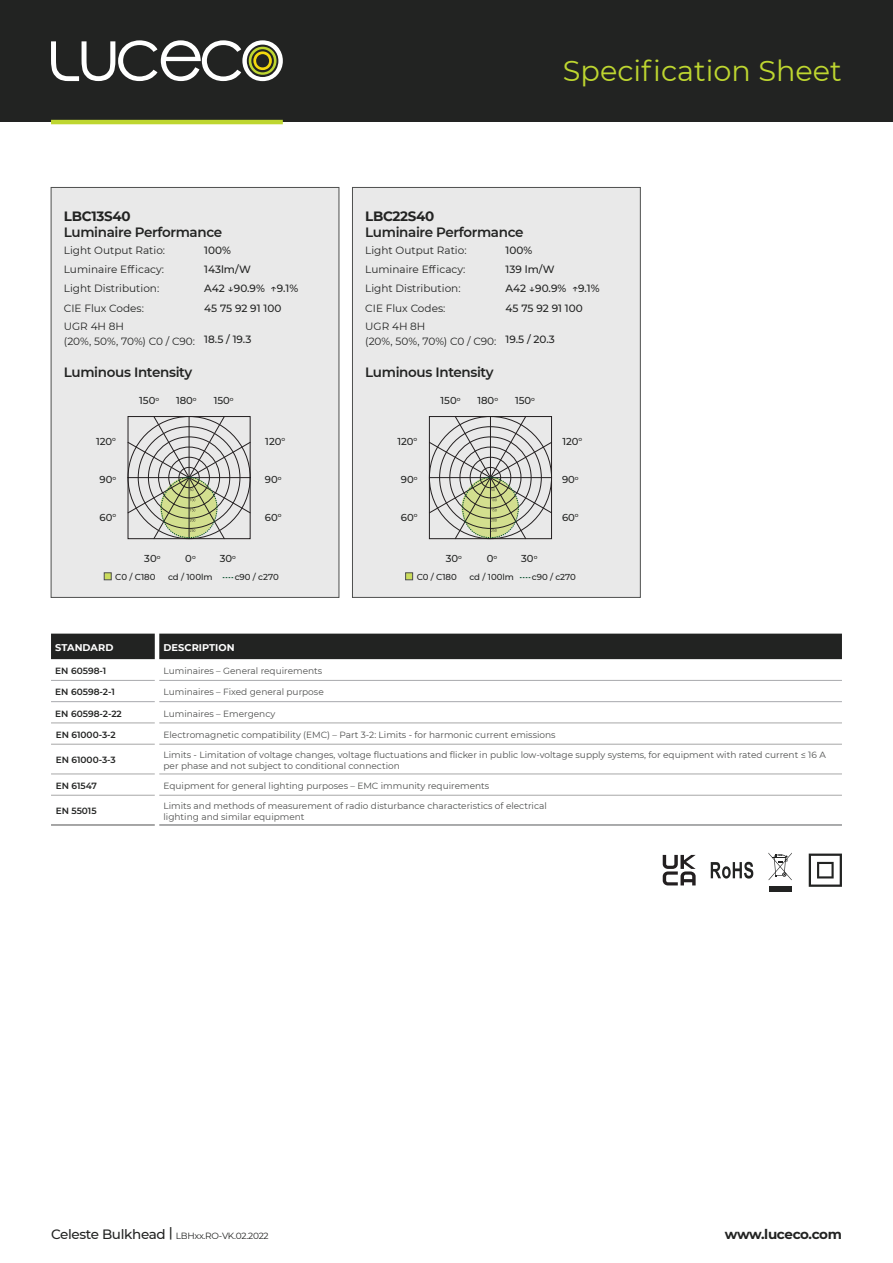
<style>
.page{position:relative;width:893px;height:1263px;background:#fff}
.page>*{position:absolute;margin:0;border:0;box-sizing:border-box;transform-origin:0 0}
.t1{font:28.65px "Montserrat";color:#bed630}
.t2{font:600 13.5px/16.5px "Montserrat";letter-spacing:-.025em;color:#222322}
.t3{font:700 13.5px "Montserrat";letter-spacing:-.03em;color:#222322}
.PM_Data_Para_Light{font:10.5px "Montserrat";color:#222322}
.PM_Data_Para_Bold{font:500 10.5px "Montserrat";color:#222322}
.t4{font:500 10.05px "Montserrat";color:#222322}
.t5{font:700 9.75px "Montserrat";letter-spacing:.005em;color:#fff}
.t6{font:9px/10.8px "Montserrat";color:#4e4f4e}
.t7{font:600 9px "Montserrat";color:#222322}
.t8{font:9px "Montserrat";letter-spacing:-.025em;color:#222322}
.t9{font:500 8.55px "Montserrat";color:#222322}
.s1{font-weight:700}
.s2{font-weight:500;font-size:13.5px}
</style>
<div class="page">
<div style="left:0;top:0;width:893px;height:122px;background:#222322"></div>
<svg style="left:51px;top:40px;width:232px;height:41px"></svg>
<hr style="left:51px;top:120px;width:232px;height:4px;background:#bed630">
<svg style="left:711px;top:862px;width:42px;height:16px"></svg>
<div style="left:769px;top:886px;width:22px;height:5px;background:#222322"></div>
<svg style="left:768px;top:853px;width:24px;height:27px"></svg>
<svg style="left:809px;top:853px;width:33px;height:34px"></svg>
<div style="left:51px;top:634px;width:791px;height:25px;background:#222322"></div>
<hr style="left:51px;top:680px;width:104px;height:1px;background:#a8a9ad">
<hr style="left:159px;top:680px;width:683px;height:1px;background:#a8a9ad">
<hr style="left:51px;top:701px;width:104px;height:1px;background:#a8a9ad">
<hr style="left:159px;top:701px;width:683px;height:1px;background:#a8a9ad">
<hr style="left:51px;top:723px;width:104px;height:1px;background:#a7a7a7">
<hr style="left:51px;top:744px;width:104px;height:1px;background:#a7a7a7">
<hr style="left:51px;top:774px;width:104px;height:1px;background:#a7a7a7">
<hr style="left:51px;top:795px;width:104px;height:1px;background:#a7a7a7">
<hr style="left:51px;top:825px;width:104px;height:1px;background:#4e4f4e">
<hr style="left:159px;top:723px;width:683px;height:1px;background:#a7a7a7">
<hr style="left:159px;top:744px;width:683px;height:1px;background:#a7a7a7">
<hr style="left:159px;top:774px;width:683px;height:1px;background:#a7a7a7">
<hr style="left:159px;top:795px;width:683px;height:1px;background:#a7a7a7">
<hr style="left:159px;top:825px;width:683px;height:1px;background:#57585a">
<div style="left:51px;top:187px;width:288px;height:411px;background:#e9e9e9;border:1px solid #4e4f4e"></div>
<div style="left:352px;top:187px;width:289px;height:411px;background:#e9e9e9;border:1px solid #4e4f4e"></div>
<div style="left:104px;top:573px;width:7px;height:7px;background:#cbdc5c;border:1px solid #4e4f4e"></div>
<div style="left:405px;top:573px;width:8px;height:7px;background:#cbdc5c;border:1px solid #4e4f4e"></div>
<svg style="left:128px;top:416px;width:122px;height:123px"></svg>
<svg style="left:429px;top:416px;width:123px;height:123px"></svg>
<svg style="left:663px;top:855px;width:33px;height:30px"></svg>
<p class="t2" style="left:64px;top:207px;width:160px"><span class="s1">LBC13S40<br></span>Luminaire Performance</p>
<p class="PM_Data_Para_Light" style="left:64px;top:243px;width:103px">Light Output Ratio:</p>
<p class="PM_Data_Para_Bold" style="left:204px;top:243px;width:28px">100%</p>
<p class="PM_Data_Para_Light" style="left:64px;top:262px;width:102px">Luminaire Efficacy:</p>
<p class="PM_Data_Para_Bold" style="left:204px;top:262px;width:48px">143lm/W</p>
<p class="PM_Data_Para_Light" style="left:64px;top:281px;width:97px">Light Distribution:</p>
<p class="PM_Data_Para_Bold" style="left:204px;top:281px;width:96px">A42 ↓90.9% ↑9.1%</p>
<p class="PM_Data_Para_Light" style="left:64px;top:301px;width:82px">CIE Flux Codes:</p>
<p class="PM_Data_Para_Bold" style="left:204px;top:300px;width:79px">45 75 92 91 100</p>
<p class="PM_Data_Para_Light" style="left:64px;top:319px;width:62px">UGR 4H 8H</p>
<p class="PM_Data_Para_Light" style="left:64px;top:334px;width:133px">(20%, 50%, 70%) C0 / C90:</p>
<p class="PM_Data_Para_Bold" style="left:204px;top:332px;width:49px">18.5 / 19.3</p>
<h1 class="t1" style="left:563px;top:51px;width:281px">Specification Sheet</h1>
<p class="t2" style="left:365px;top:207px;width:160px"><span class="s1">LBC22S40<br></span>Luminaire Performance</p>
<p class="PM_Data_Para_Light" style="left:365px;top:243px;width:103px">Light Output Ratio:</p>
<p class="PM_Data_Para_Bold" style="left:506px;top:243px;width:28px">100%</p>
<p class="PM_Data_Para_Light" style="left:365px;top:262px;width:102px">Luminaire Efficacy:</p>
<p class="PM_Data_Para_Bold" style="left:506px;top:262px;width:51px">139 lm/W</p>
<p class="PM_Data_Para_Light" style="left:365px;top:281px;width:97px">Light Distribution:</p>
<p class="PM_Data_Para_Bold" style="left:506px;top:281px;width:96px">A42 ↓90.9% ↑9.1%</p>
<p class="PM_Data_Para_Light" style="left:365px;top:301px;width:82px">CIE Flux Codes:</p>
<p class="PM_Data_Para_Bold" style="left:506px;top:300px;width:79px">45 75 92 91 100</p>
<p class="PM_Data_Para_Light" style="left:365px;top:319px;width:62px">UGR 4H 8H</p>
<p class="PM_Data_Para_Light" style="left:365px;top:334px;width:133px">(20%, 50%, 70%) C0 / C90:</p>
<p class="PM_Data_Para_Bold" style="left:506px;top:332px;width:51px">19.5 / 20.3</p>
<p class="t2" style="left:64px;top:364px;width:130px">Luminous Intensity</p>
<p class="t2" style="left:365px;top:364px;width:130px">Luminous Intensity</p>
<p class="t4" style="left:139px;top:393px;width:21px">150<sup>o</sup></p>
<p class="t4" style="left:441px;top:393px;width:21px">150<sup>o</sup></p>
<p class="t4" style="left:176px;top:393px;width:22px">180<sup>o</sup></p>
<p class="t4" style="left:477px;top:393px;width:22px">180<sup>o</sup></p>
<p class="t4" style="left:214px;top:393px;width:21px">150<sup>o</sup></p>
<p class="t4" style="left:515px;top:393px;width:21px">150<sup>o</sup></p>
<p class="t4" style="left:96px;top:434px;width:21px">120<sup>o</sup></p>
<p class="t4" style="left:397px;top:434px;width:21px">120<sup>o</sup></p>
<p class="t4" style="left:265px;top:434px;width:21px">120<sup>o</sup></p>
<p class="t4" style="left:562px;top:434px;width:21px">120<sup>o</sup></p>
<p class="t4" style="left:99px;top:472px;width:18px">90<sup>o</sup></p>
<p class="t4" style="left:401px;top:472px;width:18px">90<sup>o</sup></p>
<p class="t4" style="left:265px;top:472px;width:18px">90<sup>o</sup></p>
<p class="t4" style="left:562px;top:472px;width:18px">90<sup>o</sup></p>
<p class="t4" style="left:99px;top:510px;width:18px">60<sup>o</sup></p>
<p class="t4" style="left:401px;top:510px;width:18px">60<sup>o</sup></p>
<p class="t4" style="left:265px;top:510px;width:18px">60<sup>o</sup></p>
<p class="t4" style="left:562px;top:510px;width:18px">60<sup>o</sup></p>
<p class="t4" style="left:185px;top:551px;width:12px">0<sup>o</sup></p>
<p class="t4" style="left:487px;top:551px;width:12px">0<sup>o</sup></p>
<p class="t4" style="left:220px;top:551px;width:18px">30<sup>o</sup></p>
<p class="t4" style="left:521px;top:551px;width:18px">30<sup>o</sup></p>
<p class="t4" style="left:144px;top:552px;width:18px">30<sup>o</sup></p>
<p class="t4" style="left:446px;top:552px;width:18px">30<sup>o</sup></p>
<p class="t9" style="left:115px;top:571px;width:42px">C0 / C180</p>
<p class="t9" style="left:168px;top:571px;width:46px">cd / 100lm</p>
<p class="t9" style="left:235px;top:571px;width:46px">c90 / c270</p>
<p class="t9" style="left:417px;top:571px;width:42px">C0 / C180</p>
<p class="t9" style="left:469px;top:571px;width:46px">cd / 100lm</p>
<p class="t9" style="left:532px;top:571px;width:46px">c90 / c270</p>
<p class="t5" style="left:55px;top:641px;width:60px">STANDARD</p>
<p class="t5" style="left:164px;top:641px;width:72px">DESCRIPTION</p>
<p class="t7" style="left:55px;top:664px;width:52px">EN 60598-1</p>
<p class="t6" style="left:164px;top:665px;width:160px">Luminaires – General requirements</p>
<p class="t7" style="left:55px;top:686px;width:61px">EN 60598-2-1</p>
<p class="t6" style="left:164px;top:686px;width:162px">Luminaires – Fixed general purpose</p>
<p class="t7" style="left:55px;top:707px;width:68px">EN 60598-2-22</p>
<p class="t6" style="left:164px;top:708px;width:113px">Luminaires – Emergency</p>
<p class="t7" style="left:56px;top:728px;width:62px">EN 61000-3-2</p>
<p class="t6" style="left:164px;top:729px;width:394px">Electromagnetic compatibility (EMC) – Part 3-2: Limits - for harmonic current emissions</p>
<p class="t7" style="left:56px;top:754px;width:62px">EN 61000-3-3</p>
<p class="t6" style="left:164px;top:749px;width:664px">Limits - Limitation of voltage changes, voltage fluctuations and flicker in public low-voltage supply systems, for equipment with rated current ≤ 16 A per phase and not subject to conditional connection</p>
<p class="t7" style="left:56px;top:779px;width:43px">EN 61547</p>
<p class="t6" style="left:164px;top:780px;width:327px">Equipment for general lighting purposes – EMC immunity requirements</p>
<p class="t7" style="left:56px;top:805px;width:42px">EN 55015</p>
<p class="t6" style="left:164px;top:800px;width:385px">Limits and methods of measurement of radio disturbance characteristics of electrical</p>
<p class="t6" style="left:164px;top:811px;width:143px">lighting and similar equipment</p>
<p class="t8" style="left:51px;top:1229px;width:219px"><span class="s2">Celeste Bulkhead </span><sup>|</sup> LBHxx.RO-VK.02.2022</p>
<h2 class="t3" style="left:725px;top:1224px;width:119px">www.luceco.com</h2>
</div>
